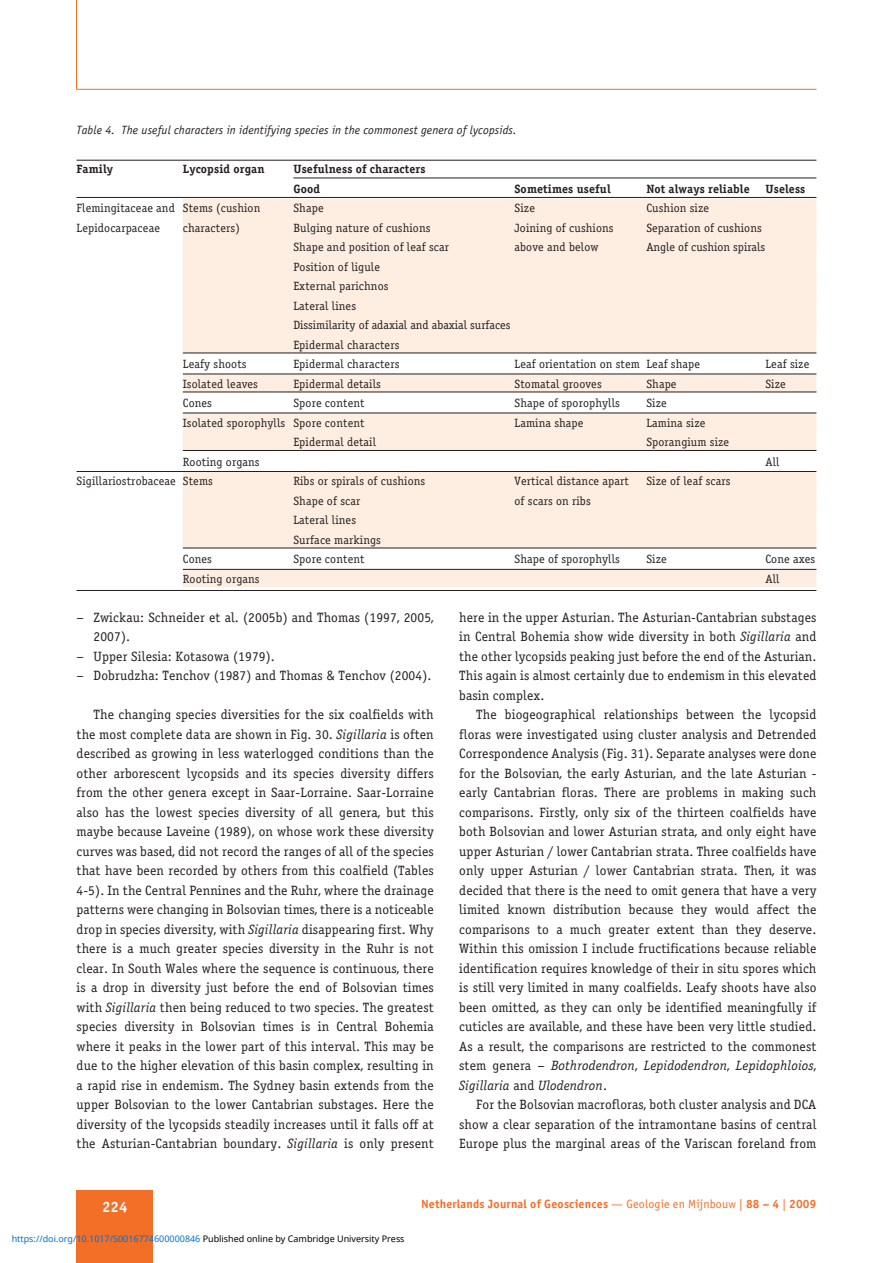
<style>
.page{position:relative;width:893px;height:1263px;background:#fff}
.page>*{position:absolute;margin:0;border:0;box-sizing:border-box;transform-origin:0 0}
.t1{font:15px "Officina Sans Bold ITC";color:#fff}
.t2{font:13.5px/19.5px "Officina Serif Book ITC";letter-spacing:.01em;color:#231f20;text-align:justify}
.t3{font:12px/19.5px "Officina Serif Book ITC";letter-spacing:.01em;color:#231f20}
.t4{font:12px/19.5px "Officina Serif Bold ITC";letter-spacing:.01em;color:#231f20}
.t5{font:italic 12px "Officina Sans Book ITC";letter-spacing:.01em;color:#231f20}
.t6{font:12px "Officina Sans Bold ITC";letter-spacing:.015em;color:#f36e26}
.t7{font:9px "Noto Sans";color:#0172cf}
.s1{font-style:italic}
.s2{font-family:"Officina Sans Book ITC"}
.s3{color:#000}
</style>
<div class="page">
<div style="left:77px;top:1191px;width:76px;height:72px;background:#f36e26"></div>
<hr style="left:77px;top:89px;width:739px;height:1px;background:#f36e26">
<hr style="left:76px;top:0;width:1px;height:89px;background:#f36e26">
<hr style="left:77px;top:160px;width:739px;height:1px;background:#231f20">
<hr style="left:293px;top:178px;width:523px;height:1px;background:#231f20">
<hr style="left:77px;top:197px;width:739px;height:1px;background:#231f20">
<div style="left:183px;top:199px;width:633px;height:18px;background:#feeee1"></div>
<div style="left:183px;top:215px;width:633px;height:21px;background:#feeee1"></div>
<div style="left:183px;top:235px;width:633px;height:21px;background:#feeee1"></div>
<div style="left:183px;top:254px;width:633px;height:21px;background:#feeee1"></div>
<div style="left:183px;top:274px;width:633px;height:21px;background:#feeee1"></div>
<div style="left:183px;top:293px;width:633px;height:21px;background:#feeee1"></div>
<div style="left:183px;top:313px;width:633px;height:21px;background:#feeee1"></div>
<div style="left:183px;top:332px;width:633px;height:21px;background:#feeee1"></div>
<div style="left:183px;top:374px;width:633px;height:18px;background:#feeee1"></div>
<div style="left:183px;top:413px;width:633px;height:18px;background:#feeee1"></div>
<div style="left:183px;top:430px;width:633px;height:21px;background:#feeee1"></div>
<div style="left:183px;top:472px;width:633px;height:18px;background:#feeee1"></div>
<div style="left:183px;top:488px;width:633px;height:21px;background:#feeee1"></div>
<div style="left:183px;top:508px;width:633px;height:21px;background:#feeee1"></div>
<div style="left:183px;top:527px;width:633px;height:21px;background:#feeee1"></div>
<div style="left:183px;top:569px;width:633px;height:18px;background:#feeee1"></div>
<hr style="left:77px;top:590px;width:739px;height:1px;background:#231f20">
<hr style="left:183px;top:374px;width:633px;height:1px;background:#231f20">
<hr style="left:183px;top:392px;width:633px;height:1px;background:#231f20">
<hr style="left:183px;top:413px;width:633px;height:1px;background:#231f20">
<hr style="left:183px;top:450px;width:633px;height:1px;background:#231f20">
<hr style="left:77px;top:471px;width:739px;height:1px;background:#231f20">
<hr style="left:183px;top:548px;width:633px;height:1px;background:#231f20">
<hr style="left:183px;top:569px;width:633px;height:1px;background:#231f20">
<hr style="left:183px;top:353px;width:633px;height:1px;background:#231f20">
<p class="t5" style="left:77px;top:126px;width:442px">Table 4. The useful characters in identifying species in the commonest genera of lycopsids.</p>
<p class="t4" style="left:77px;top:160px;width:38px">Family</p>
<p class="t4" style="left:183px;top:160px;width:83px">Lycopsid organ</p>
<p class="t4" style="left:293px;top:160px;width:134px">Usefulness of characters<br>Good</p>
<p class="t4" style="left:514px;top:180px;width:98px">Sometimes useful</p>
<p class="t4" style="left:646px;top:180px;width:105px">Not always reliable</p>
<p class="t4" style="left:765px;top:180px;width:41px">Useless</p>
<p class="t3" style="left:77px;top:200px;width:185px">Flemingitaceae and Stems (cushion</p>
<p class="t3" style="left:293px;top:200px;width:32px">Shape</p>
<p class="t3" style="left:514px;top:200px;width:22px">Size</p>
<p class="t3" style="left:646px;top:200px;width:64px">Cushion size</p>
<p class="t3" style="left:77px;top:219px;width:85px">Lepidocarpaceae</p>
<p class="t3" style="left:183px;top:219px;width:58px">characters)</p>
<p class="t3" style="left:293px;top:219px;width:139px">Bulging nature of cushions</p>
<p class="t3" style="left:514px;top:219px;width:101px">Joining of cushions</p>
<p class="t3" style="left:646px;top:219px;width:117px">Separation of cushions</p>
<p class="t3" style="left:293px;top:239px;width:157px">Shape and position of leaf scar</p>
<p class="t3" style="left:514px;top:239px;width:85px">above and below</p>
<p class="t3" style="left:646px;top:239px;width:120px">Angle of cushion spirals</p>
<p class="t3" style="left:293px;top:258px;width:219px">Position of ligule<br>External parichnos<br>Lateral lines<br>Dissimilarity of adaxial and abaxial surfaces<br>Epidermal characters</p>
<p class="t3" style="left:183px;top:356px;width:65px">Leafy shoots</p>
<p class="t3" style="left:293px;top:356px;width:107px">Epidermal characters</p>
<p class="t3" style="left:514px;top:356px;width:187px">Leaf orientation on stem Leaf shape</p>
<p class="t3" style="left:765px;top:356px;width:45px">Leaf size</p>
<p class="t3" style="left:183px;top:375px;width:77px">Isolated leaves</p>
<p class="t3" style="left:293px;top:375px;width:89px">Epidermal details</p>
<p class="t3" style="left:514px;top:375px;width:89px">Stomatal grooves</p>
<p class="t3" style="left:646px;top:375px;width:32px">Shape</p>
<p class="t3" style="left:765px;top:375px;width:22px">Size</p>
<p class="t3" style="left:183px;top:395px;width:31px">Cones</p>
<p class="t3" style="left:293px;top:395px;width:73px">Spore content</p>
<p class="t3" style="left:514px;top:395px;width:107px">Shape of sporophylls</p>
<p class="t3" style="left:646px;top:395px;width:22px">Size</p>
<p class="t3" style="left:183px;top:414px;width:183px">Isolated sporophylls Spore content</p>
<p class="t3" style="left:514px;top:414px;width:70px">Lamina shape</p>
<p class="t3" style="left:646px;top:414px;width:61px">Lamina size</p>
<p class="t3" style="left:293px;top:434px;width:84px">Epidermal detail</p>
<p class="t3" style="left:646px;top:434px;width:84px">Sporangium size</p>
<p class="t3" style="left:183px;top:453px;width:78px">Rooting organs</p>
<p class="t3" style="left:765px;top:453px;width:16px">All</p>
<p class="t3" style="left:77px;top:473px;width:138px">Sigillariostrobaceae Stems</p>
<p class="t3" style="left:293px;top:473px;width:133px">Ribs or spirals of cushions</p>
<p class="t3" style="left:514px;top:473px;width:116px">Vertical distance apart</p>
<p class="t3" style="left:646px;top:473px;width:86px">Size of leaf scars</p>
<p class="t3" style="left:293px;top:492px;width:68px">Shape of scar</p>
<p class="t3" style="left:514px;top:492px;width:78px">of scars on ribs</p>
<p class="t3" style="left:293px;top:512px;width:89px">Lateral lines<br>Surface markings</p>
<p class="t3" style="left:183px;top:551px;width:31px">Cones</p>
<p class="t3" style="left:293px;top:551px;width:73px">Spore content</p>
<p class="t3" style="left:514px;top:551px;width:107px">Shape of sporophylls</p>
<p class="t3" style="left:646px;top:551px;width:22px">Size</p>
<p class="t3" style="left:765px;top:551px;width:51px">Cone axes</p>
<p class="t3" style="left:183px;top:570px;width:78px">Rooting organs</p>
<p class="t3" style="left:765px;top:570px;width:16px">All</p>
<p class="t2" style="left:94px;top:609px;width:342px;text-indent:-17px">– Zwickau: Schneider et al. (2005b) and Thomas (1997, 2005,<br>2007).</p>
<p class="t2" style="left:77px;top:648px;width:200px">– Upper Silesia: Kotasowa (1979).</p>
<p class="t2" style="left:77px;top:667px;width:356px">– Dobrudzha: Tenchov (1987) and Thomas &amp; Tenchov (2004).</p>
<p class="t2" style="left:77px;top:706px;width:359px;text-indent:17px">The changing species diversities for the six coalfields with the most complete data are shown in Fig. 30. <span class="s1">Sigillaria</span> is often described as growing in less waterlogged conditions than the other arborescent lycopsids and its species diversity differs from the other genera except in Saar-Lorraine. Saar-Lorraine also has the lowest species diversity of all genera, but this maybe because Laveine (1989), on whose work these diversity curves was based, did not record the ranges of all of the species that have been recorded by others from this coalfield (Tables 4-5). In the Central Pennines and the Ruhr, where the drainage patterns were changing in Bolsovian times, there is a noticeable drop in species diversity, with <span class="s1">Sigillaria</span> disappearing first. Why there is a much greater species diversity in the Ruhr is not clear. In South Wales where the sequence is continuous, there is a drop in diversity just before the end of Bolsovian times with <span class="s1">Sigillaria</span> then being reduced to two species. The greatest species diversity in Bolsovian times is in Central Bohemia where it peaks in the lower part of this interval. This may be due to the higher elevation of this basin complex, resulting in a rapid rise in endemism. The Sydney basin extends from the upper Bolsovian to the lower Cantabrian substages. Here the diversity of the lycopsids steadily increases until it falls off at the Asturian-Cantabrian boundary. <span class="s1">Sigillaria</span> is only present</p>
<p class="t2" style="left:459px;top:609px;width:359px">here in the upper Asturian. The Asturian-Cantabrian substages in Central Bohemia show wide diversity in both <span class="s1">Sigillaria</span> and the other lycopsids peaking just before the end of the Asturian.<br>This again is almost certainly due to endemism in this elevated basin complex.</p>
<p class="t2" style="left:459px;top:706px;width:359px;text-indent:17px">The biogeographical relationships between the lycopsid floras were investigated using cluster analysis and Detrended Correspondence Analysis (Fig. 31). Separate analyses were done for the Bolsovian, the early Asturian, and the late Asturian - early Cantabrian floras. There are problems in making such comparisons. Firstly, only six of the thirteen coalfields have both Bolsovian and lower Asturian strata, and only eight have upper Asturian / lower Cantabrian strata. Three coalfields have only upper Asturian / lower Cantabrian strata. Then, it was decided that there is the need to omit genera that have a very limited known distribution because they would affect the comparisons to a much greater extent than they deserve.<br>Within this omission I include fructifications because reliable identification requires knowledge of their in situ spores which is still very limited in many coalfields. Leafy shoots have also been omitted, as they can only be identified meaningfully if cuticles are available, and these have been very little studied.<br>As a result, the comparisons are restricted to the commonest stem genera – <span class="s1">Bothrodendron</span>, <span class="s1">Lepidodendron</span>, <span class="s1">Lepidophloios</span>, <span class="s1">Sigillaria</span> and <span class="s1">Ulodendron</span>.</p>
<p class="t2" style="left:459px;top:1096px;width:359px;text-indent:17px">For the Bolsovian macrofloras, both cluster analysis and DCA show a clear separation of the intramontane basins of central Europe plus the marginal areas of the Variscan foreland from</p>
<p class="t1" style="left:102px;top:1201px;width:27px">224</p>
<p class="t6" style="left:421px;top:1199px;width:397px">Netherlands Journal of Geosciences <span class="s2">— Geologie en Mijnbouw |</span> 88 – 4 <span class="s2">|</span> 2009</p>
<p class="t7" style="left:12px;top:1232px;width:394px">https://doi.org/10.1017/S0016774600000846 <span class="s3">Published online by Cambridge University Press</span></p>
</div>
